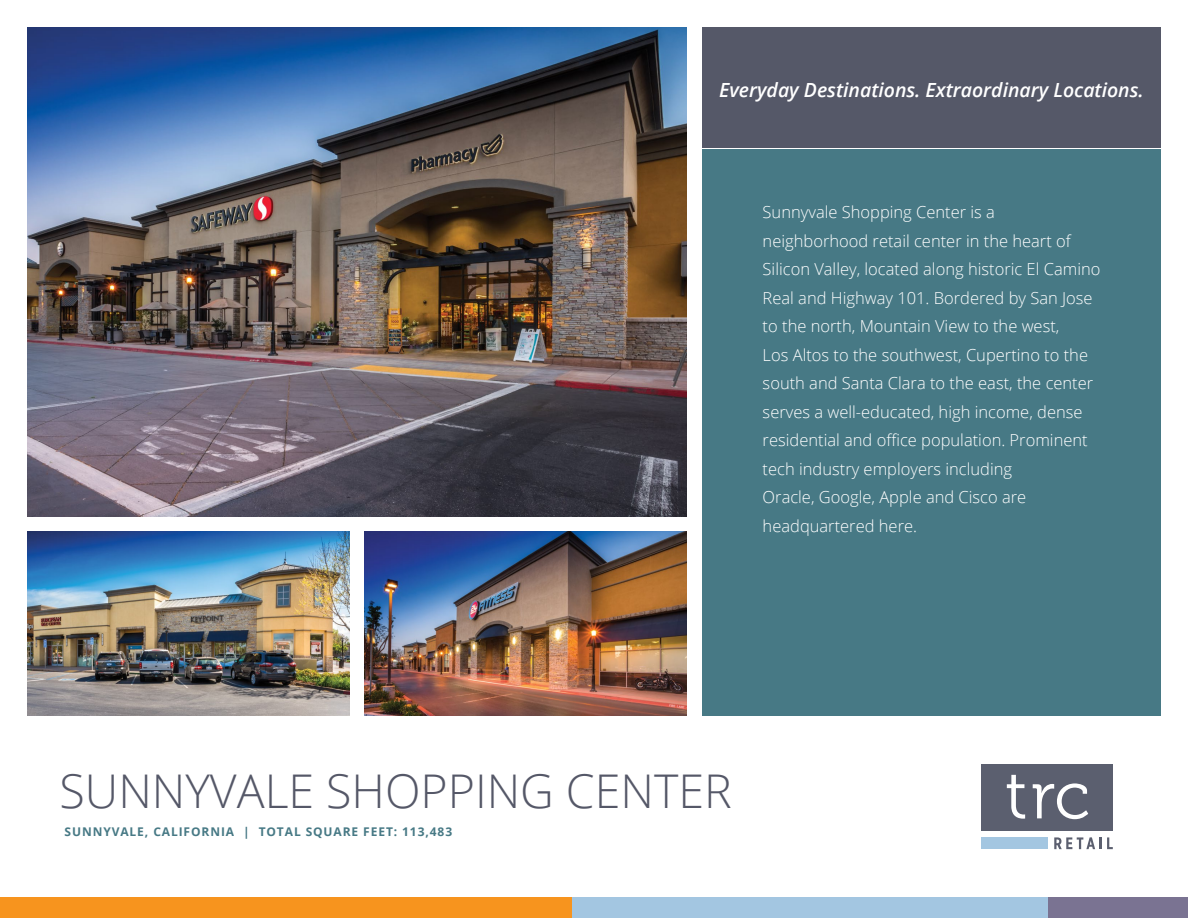
<style>
.page{position:relative;width:1188px;height:918px;background:#fff}
.page>*{position:absolute;margin:0;border:0;box-sizing:border-box;transform-origin:0 0}
.Main_Title-H1{font:300 46.5px "Open Sans";color:#555868}
.cover_tagline-H2{font:italic 600 19.5px "Open Sans";color:#fff}
.cover_body{font:300 16.5px/28.5px "Open Sans";color:#fff}
.city___sqft{font:700 12px "Open Sans";letter-spacing:.075em;color:#477985}
</style>
<div class="page">
<div style="left:0;top:897px;width:572px;height:21px;background:#f7941e"></div>
<div style="left:572px;top:897px;width:476px;height:21px;background:#a3c6e1"></div>
<div style="left:1048px;top:897px;width:140px;height:21px;background:#7a7392"></div>
<div style="left:702px;top:27px;width:459px;height:689px;background:#477985"></div>
<div style="left:702px;top:27px;width:459px;height:121px;background:#555868"></div>
<hr style="left:702px;top:148px;width:459px;height:1px;background:#fff">
<div style="left:981px;top:765px;width:132px;height:66px;background:#5b5f6f"></div>
<svg style="left:1054px;top:837px;width:59px;height:12px"></svg>
<div style="left:981px;top:837px;width:67px;height:12px;background:#a3c6e1"></div>
<svg style="left:1007px;top:775px;width:18px;height:44px"></svg>
<svg style="left:1033px;top:783px;width:55px;height:36px"></svg>
<img style="left:27px;top:27px;width:660px;height:489px">
<img style="left:27px;top:531px;width:322px;height:185px">
<img style="left:364px;top:531px;width:323px;height:185px">
<p class="cover_tagline-H2" style="left:719px;top:77px;width:426px">Everyday Destinations. Extraordinary Locations.</p>
<p class="cover_body" style="left:763px;top:198px;width:339px">Sunnyvale Shopping Center is a neighborhood retail center in the heart of Silicon Valley, located along historic El Camino Real and Highway 101. Bordered by San Jose to the north, Mountain View to the west,<br>Los Altos to the southwest, Cupertino to the south and Santa Clara to the east, the center serves a well-educated, high income, dense residential and office population. Prominent tech industry employers including<br>Oracle, Google, Apple and Cisco are headquartered here.</p>
<h1 class="Main_Title-H1" style="left:60px;top:759px;width:674px">SUNNYVALE SHOPPING CENTER</h1>
<p class="city___sqft" style="left:65px;top:823px;width:389px">SUNNYVALE, CALIFORNIA | TOTAL SQUARE FEET: 113,483</p>
</div>
